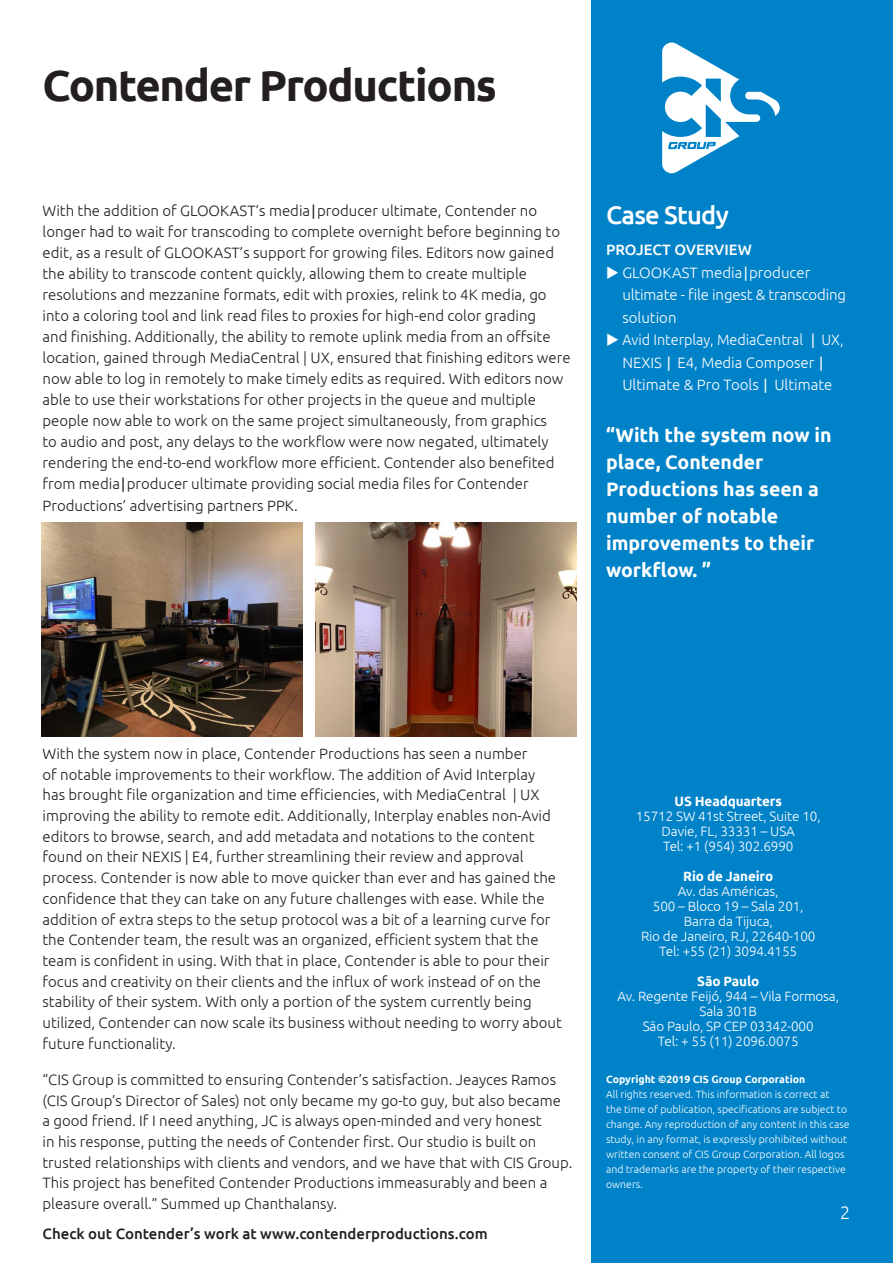
<style>
.page{position:relative;width:893px;height:1263px;background:#fff}
.page>*{position:absolute;margin:0;border:0;box-sizing:border-box;transform-origin:0 0}
.t1{font:700 43.5px "Ubuntu";letter-spacing:-.03em;color:#231f20}
.t2{font:500 25.5px "Ubuntu";letter-spacing:-.03em;color:#fff}
.t3{font:700 19.5px/27px "Ubuntu";color:#fff}
.t4{font:300 18px "Ubuntu";color:#fff}
.t5{font:300 15px/20.7px "Ubuntu";color:#231f20}
.t6{font:300 15px/22.5px "Ubuntu";color:#fff;text-align:center;scale:.96 1}
.t7{font:300 15px/22.5px "Ubuntu";color:#fff}
.t8{font:500 15px "Ubuntu";color:#231f20}
.t9{font:500 15px "Ubuntu";color:#fff}
.t10{font:300 13.5px/15px "Ubuntu";letter-spacing:-.01em;color:#fff;text-align:center}
.t11{font:700 13.5px "Ubuntu";letter-spacing:-.01em;color:#fff}
.t12{font:300 10.5px/15px "Ubuntu";color:#fff}
.t13{font:700 10.5px "Ubuntu";color:#fff}
.s1{font-family:"Verdana";font-weight:400}
</style>
<div class="page">
<div style="left:591px;top:0;width:302px;height:1263px;background:#0082c8"></div>
<svg style="left:662px;top:43px;width:118px;height:130px"></svg>
<img style="left:41px;top:522px;width:261px;height:214px">
<img style="left:315px;top:522px;width:261px;height:214px">
<h1 class="t1" style="left:43px;top:59px;width:456px">Contender Productions</h1>
<p class="t5" style="left:43px;top:200px;width:530px">With the addition of GLOOKAST’s media<span class="s1">|</span>producer ultimate, Contender no longer had to wait for transcoding to complete overnight before beginning to edit, as a result of GLOOKAST’s support for growing files. Editors now gained the ability to transcode content quickly, allowing them to create multiple resolutions and mezzanine formats, edit with proxies, relink to 4K media, go into a coloring tool and link read files to proxies for high-end color grading<br>and finishing. Additionally, the ability to remote uplink media from an offsite location, gained through MediaCentral | UX, ensured that finishing editors were now able to log in remotely to make timely edits as required. With editors now able to use their workstations for other projects in the queue and multiple people now able to work on the same project simultaneously, from graphics<br>to audio and post, any delays to the workflow were now negated, ultimately rendering the end-to-end workflow more efficient. Contender also benefited from media<span class="s1">|</span>producer ultimate providing social media files for Contender Productions’ advertising partners PPK.</p>
<h2 class="t2" style="left:606px;top:199px;width:124px">Case Study</h2>
<p class="t9" style="left:606px;top:240px;width:147px">PROJECT OVERVIEW</p>
<p class="t7" style="left:622px;top:261px;width:225px;text-indent:-16px">◆ GLOOKAST media<span class="s1">|</span>producer ultimate - file ingest &amp; transcoding solution</p>
<p class="t6" style="left:606px;top:328px;width:249px">◆ Avid Interplay, MediaCentral <span class="s1">|</span> UX,<br>NEXIS <span class="s1">|</span> E4, Media Composer <span class="s1">|<br></span>Ultimate &amp; Pro Tools <span class="s1">|</span> Ultimate</p>
<p class="t3" style="left:606px;top:421px;width:227px">“With the system now in place, Contender</p>
<p class="t3" style="left:606px;top:475px;width:214px">Productions has seen a number of notable</p>
<p class="t3" style="left:606px;top:529px;width:210px">improvements to their workflow. ”</p>
<p class="t5" style="left:43px;top:743px;width:510px">With the system now in place, Contender Productions has seen a number<br>of notable improvements to their workflow. The addition of Avid Interplay has brought file organization and time efficiencies, with MediaCentral | UX improving the ability to remote edit. Additionally, Interplay enables non-Avid</p>
<p class="t5" style="left:43px;top:826px;width:521px">editors to browse, search, and add metadata and notations to the content found on their NEXIS | E4, further streamlining their review and approval process. Contender is now able to move quicker than ever and has gained the confidence that they can take on any future challenges with ease. While the addition of extra steps to the setup protocol was a bit of a learning curve for the Contender team, the result was an organized, efficient system that the team is confident in using. With that in place, Contender is able to pour their focus and creativity on their clients and the influx of work instead of on the stability of their system. With only a portion of the system currently being utilized, Contender can now scale its business without needing to worry about future functionality.</p>
<p class="t5" style="left:43px;top:1069px;width:532px">“CIS Group is committed to ensuring Contender’s satisfaction. Jeayces Ramos (CIS Group’s Director of Sales) not only became my go-to guy, but also became<br>a good friend. If I need anything, JC is always open-minded and very honest<br>in his response, putting the needs of Contender first. Our studio is built on trusted relationships with clients and vendors, and we have that with CIS Group.<br>This project has benefited Contender Productions immeasurably and been a pleasure overall.” Summed up Chanthalansy.</p>
<p class="t8" style="left:43px;top:1224px;width:447px">Check out Contender’s work at www.contenderproductions.com</p>
<p class="t11" style="left:675px;top:793px;width:109px">US Headquarters</p>
<p class="t10" style="left:636px;top:808px;width:186px">15712 SW 41st Street, Suite 10,<br>Davie, FL, 33331 – USA<br>Tel: +1 (954) 302.6990</p>
<p class="t11" style="left:683px;top:868px;width:91px">Rio de Janeiro</p>
<p class="t10" style="left:641px;top:883px;width:176px">Av. das Américas,<br>500 – Bloco 19 – Sala 201,<br>Barra da Tijuca,<br>Rio de Janeiro, RJ, 22640-100<br>Tel: +55 (21) 3094.4155</p>
<p class="t11" style="left:697px;top:973px;width:64px">São Paulo</p>
<p class="t10" style="left:617px;top:988px;width:223px">Av. Regente Feijó, 944 – Vila Formosa,<br>Sala 301B<br>São Paulo, SP CEP 03342-000<br>Tel: + 55 (11) 2096.0075</p>
<p class="t13" style="left:606px;top:1072px;width:201px">Copyright ©2019 CIS Group Corporation</p>
<p class="t12" style="left:606px;top:1086px;width:245px">All rights reserved. This information is correct at<br>the time of publication, specifications are subject to change. Any reproduction of any content in this case study, in any format, is expressly prohibited without written consent of CIS Group Corporation. All logos and trademarks are the property of their respective owners.</p>
<p class="t4" style="left:840px;top:1202px;width:12px">2</p>
</div>
